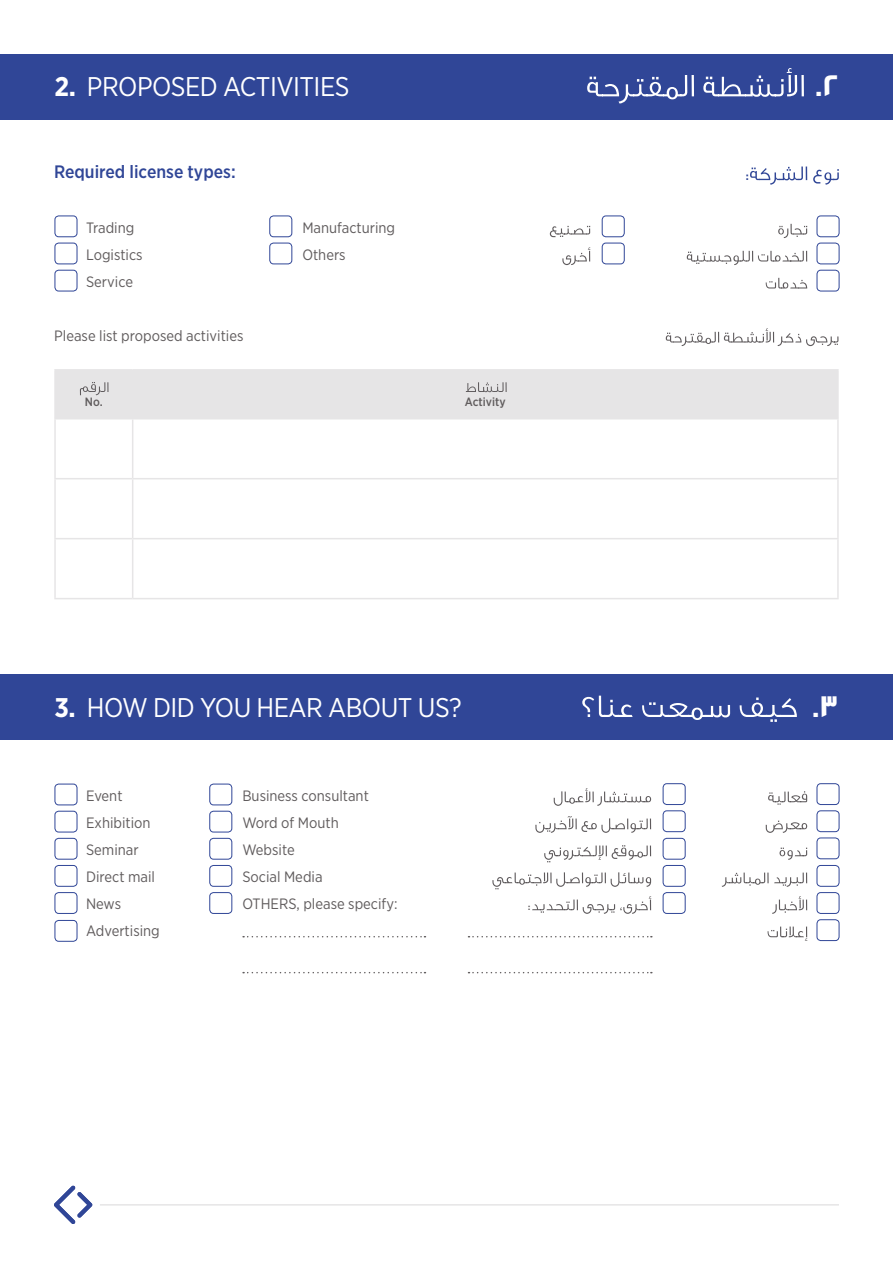
<style>
.page{position:relative;width:893px;height:1263px;background:#fff}
.page>*{position:absolute;margin:0;border:0;box-sizing:border-box;transform-origin:0 0}
.t1{font:700 33px "GESS Text";color:#fff}
.t2{font:27px "Gotham Narrow";letter-spacing:-.02em;color:#fff}
.t3{font:300 21px "GESS Text";color:#314797}
.t4{font:500 18px "Gotham Narrow";color:#304697}
.t5{font:300 16.5px "GESS Text";color:#5f5b5d}
.t6{font:15px/27px "Gotham Narrow";color:#605c5d}
.t7{font:500 12px "Gotham Narrow";color:#605c5d}
.s1{font-weight:700}
</style>
<div class="page">
<svg style="left:54px;top:1185px;width:38px;height:39px"></svg>
<hr style="left:100px;top:1204px;width:739px;height:1px;background:#e6e5e6">
<div style="left:0;top:54px;width:893px;height:66px;background:#304697"></div>
<div style="left:55px;top:216px;width:22px;height:21px;border:1px solid #304697;border-radius:4px"></div>
<div style="left:817px;top:216px;width:22px;height:21px;border:1px solid #304697;border-radius:4px"></div>
<div style="left:269px;top:216px;width:23px;height:21px;border:1px solid #304697;border-radius:4px"></div>
<div style="left:602px;top:216px;width:23px;height:21px;border:1px solid #304697;border-radius:4px"></div>
<div style="left:55px;top:243px;width:22px;height:21px;border:1px solid #304697;border-radius:4px"></div>
<div style="left:817px;top:243px;width:22px;height:21px;border:1px solid #304697;border-radius:4px"></div>
<div style="left:269px;top:243px;width:23px;height:21px;border:1px solid #304697;border-radius:4px"></div>
<div style="left:602px;top:243px;width:23px;height:21px;border:1px solid #304697;border-radius:4px"></div>
<div style="left:55px;top:270px;width:22px;height:21px;border:1px solid #304697;border-radius:4px"></div>
<div style="left:817px;top:270px;width:22px;height:21px;border:1px solid #304697;border-radius:4px"></div>
<hr style="left:54px;top:419px;width:2px;height:59px;background:#e6e5e6">
<hr style="left:132px;top:419px;width:1px;height:59px;background:#e6e5e6">
<hr style="left:837px;top:419px;width:2px;height:59px;background:#e6e5e6">
<hr style="left:54px;top:478px;width:79px;height:1px;background:#e6e5e6">
<hr style="left:54px;top:479px;width:2px;height:59px;background:#e6e5e6">
<hr style="left:133px;top:478px;width:706px;height:1px;background:#e6e5e6">
<hr style="left:132px;top:479px;width:1px;height:59px;background:#e6e5e6">
<hr style="left:837px;top:479px;width:2px;height:59px;background:#e6e5e6">
<hr style="left:54px;top:538px;width:79px;height:1px;background:#e6e5e6">
<hr style="left:54px;top:539px;width:2px;height:59px;background:#e6e5e6">
<hr style="left:133px;top:538px;width:706px;height:1px;background:#e6e5e6">
<hr style="left:132px;top:539px;width:1px;height:59px;background:#e6e5e6">
<hr style="left:837px;top:539px;width:2px;height:59px;background:#e6e5e6">
<hr style="left:54px;top:598px;width:79px;height:1px;background:#e6e5e6">
<hr style="left:133px;top:598px;width:706px;height:1px;background:#e6e5e6">
<hr style="left:54px;top:369px;width:79px;height:2px;background:#e6e5e6">
<hr style="left:54px;top:371px;width:2px;height:47px;background:#e6e5e6">
<hr style="left:133px;top:369px;width:706px;height:2px;background:#e6e5e6">
<hr style="left:837px;top:371px;width:2px;height:47px;background:#e6e5e6">
<hr style="left:54px;top:418px;width:79px;height:1px;background:#e6e5e6">
<hr style="left:133px;top:418px;width:706px;height:1px;background:#e6e5e6">
<svg style="left:587px;top:68px;width:217px;height:36px"></svg>
<svg style="left:750px;top:167px;width:89px;height:18px"></svg>
<svg style="left:778px;top:224px;width:29px;height:14px"></svg>
<svg style="left:687px;top:251px;width:120px;height:14px"></svg>
<svg style="left:766px;top:278px;width:41px;height:10px"></svg>
<svg style="left:550px;top:226px;width:40px;height:11px"></svg>
<svg style="left:562px;top:247px;width:28px;height:18px"></svg>
<svg style="left:666px;top:328px;width:172px;height:18px"></svg>
<div style="left:56px;top:371px;width:781px;height:47px;background:#e6e5e6"></div>
<div style="left:0;top:675px;width:893px;height:65px;background:#304697"></div>
<div style="left:55px;top:784px;width:22px;height:21px;border:1px solid #304697;border-radius:4px"></div>
<div style="left:209px;top:784px;width:23px;height:21px;border:1px solid #304697;border-radius:4px"></div>
<div style="left:209px;top:838px;width:23px;height:21px;border:1px solid #304697;border-radius:4px"></div>
<div style="left:663px;top:838px;width:22px;height:21px;border:1px solid #304697;border-radius:4px"></div>
<div style="left:55px;top:811px;width:22px;height:21px;border:1px solid #304697;border-radius:4px"></div>
<div style="left:55px;top:865px;width:22px;height:22px;border:1px solid #304697;border-radius:4px"></div>
<div style="left:209px;top:811px;width:23px;height:21px;border:1px solid #304697;border-radius:4px"></div>
<div style="left:209px;top:865px;width:23px;height:22px;border:1px solid #304697;border-radius:4px"></div>
<div style="left:663px;top:865px;width:22px;height:22px;border:1px solid #304697;border-radius:4px"></div>
<div style="left:209px;top:892px;width:23px;height:22px;border:1px solid #304697;border-radius:4px"></div>
<div style="left:663px;top:892px;width:22px;height:22px;border:1px solid #304697;border-radius:4px"></div>
<div style="left:55px;top:838px;width:22px;height:21px;border:1px solid #304697;border-radius:4px"></div>
<div style="left:55px;top:892px;width:22px;height:22px;border:1px solid #304697;border-radius:4px"></div>
<div style="left:55px;top:920px;width:22px;height:22px;border:1px solid #304697;border-radius:4px"></div>
<svg style="left:243px;top:936px;width:182px;height:1px"></svg>
<svg style="left:243px;top:972px;width:182px;height:1px"></svg>
<svg style="left:468px;top:936px;width:184px;height:1px"></svg>
<svg style="left:468px;top:972px;width:184px;height:1px"></svg>
<svg style="left:582px;top:696px;width:215px;height:26px"></svg>
<div style="left:817px;top:783px;width:22px;height:22px;border:1px solid #304697;border-radius:4px"></div>
<div style="left:817px;top:865px;width:22px;height:22px;border:1px solid #304697;border-radius:4px"></div>
<div style="left:663px;top:783px;width:22px;height:22px;border:1px solid #304697;border-radius:4px"></div>
<div style="left:817px;top:810px;width:22px;height:22px;border:1px solid #304697;border-radius:4px"></div>
<div style="left:817px;top:892px;width:22px;height:22px;border:1px solid #304697;border-radius:4px"></div>
<div style="left:663px;top:810px;width:22px;height:22px;border:1px solid #304697;border-radius:4px"></div>
<div style="left:817px;top:837px;width:22px;height:22px;border:1px solid #304697;border-radius:4px"></div>
<div style="left:817px;top:919px;width:22px;height:22px;border:1px solid #304697;border-radius:4px"></div>
<svg style="left:768px;top:791px;width:39px;height:14px"></svg>
<svg style="left:766px;top:821px;width:41px;height:12px"></svg>
<svg style="left:779px;top:848px;width:28px;height:12px"></svg>
<svg style="left:722px;top:872px;width:85px;height:15px"></svg>
<svg style="left:772px;top:896px;width:35px;height:18px"></svg>
<svg style="left:767px;top:926px;width:40px;height:15px"></svg>
<svg style="left:554px;top:788px;width:97px;height:18px"></svg>
<svg style="left:535px;top:816px;width:116px;height:17px"></svg>
<svg style="left:544px;top:845px;width:107px;height:17px"></svg>
<svg style="left:492px;top:872px;width:159px;height:17px"></svg>
<svg style="left:532px;top:896px;width:119px;height:18px"></svg>
<h2 class="t2" style="left:55px;top:70px;width:296px"><span class="s1">2.</span> PROPOSED ACTIVITIES</h2>
<p class="t4" style="left:54px;top:160px;width:183px">Required license types:</p>
<p class="t6" style="left:86px;top:214px;width:58px">Trading<br>Logistics<br>Service</p>
<p class="t6" style="left:302px;top:214px;width:94px">Manufacturing<br>Others</p>
<p class="t6" style="left:54px;top:322px;width:191px">Please list proposed activities</p>
<p class="t7" style="left:85px;top:394px;width:19px">No.</p>
<p class="t7" style="left:465px;top:394px;width:42px">Activity</p>
<h2 class="t2" style="left:55px;top:690px;width:409px"><span class="s1">3.</span> HOW DID YOU HEAR ABOUT US?</h2>
<p class="t6" style="left:86px;top:782px;width:75px">Event<br>Exhibition<br>Seminar<br>Direct mail<br>News<br>Advertising</p>
<p class="t6" style="left:242px;top:782px;width:157px">Business consultant<br>Word of Mouth<br>Website<br>Social Media<br>OTHERS, please specify:</p>
<p class="t5" style="left:527px;top:895px;width:5px">:</p>
<h3 class="t3" style="left:745px;top:161px;width:6px">:</h3>
<h1 class="t1" style="left:815px;top:66px;width:25px">.٢</h1>
<h1 class="t1" style="left:812px;top:687px;width:28px">.٣</h1>
</div>
